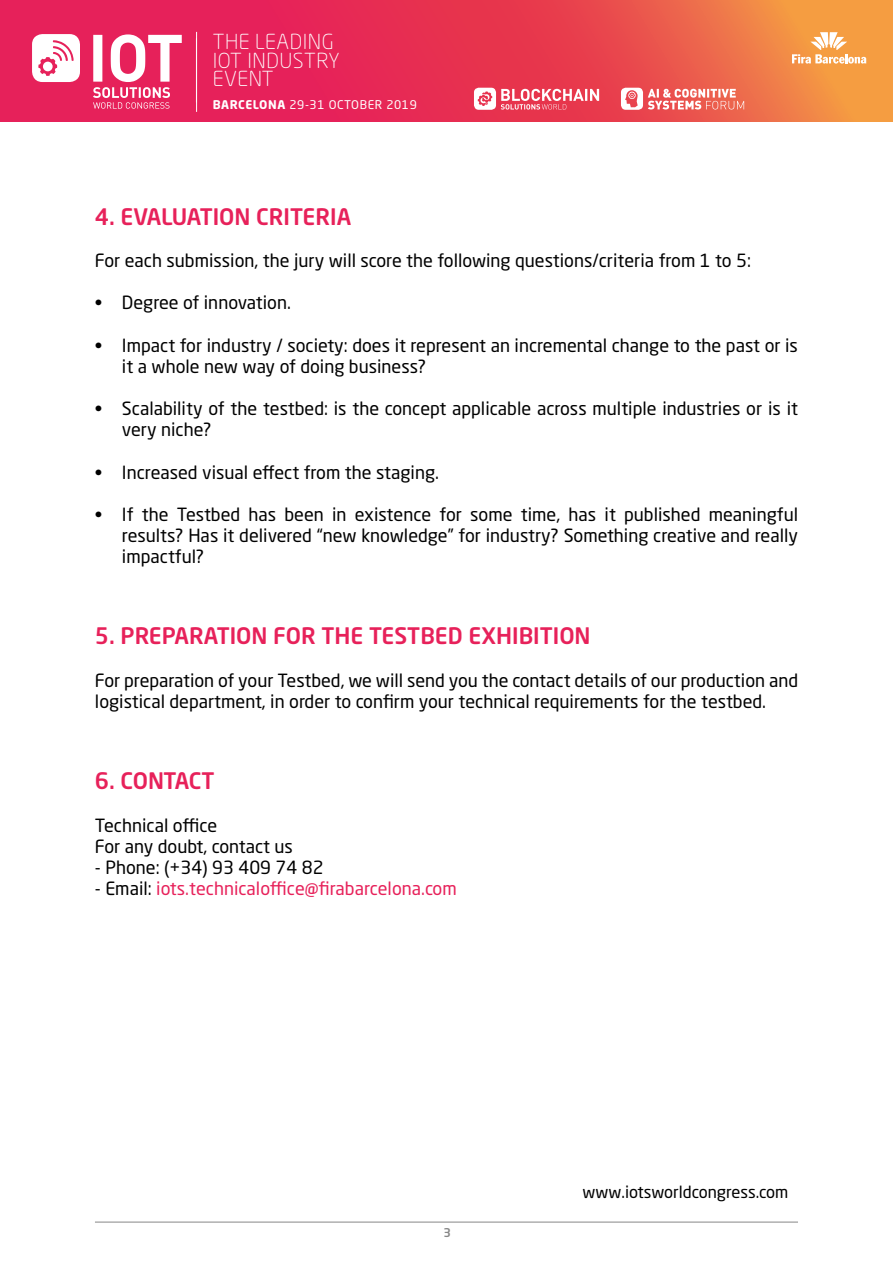
<style>
.page{position:relative;width:893px;height:1263px;background:#fff}
.page>*{position:absolute;margin:0;border:0;box-sizing:border-box;transform-origin:0 0}
.t1{font:500 22.5px "Neo Sans Std";color:#e7215a}
.t2{font:500 22.5px "Neo Sans Std";letter-spacing:-.025em;color:#e7215a}
.t3{font:300 20.55px/18.8px "Neo Sans Std";letter-spacing:.025em;color:#fff}
.t4{font:18px/21px "Neo Sans Std";color:#000}
.t5{font:18px "Neo Sans Std";color:#e7215a}
.t6{font:16.5px "Neo Sans Std";color:#000}
.t7{font:500 12px "Neo Sans Std";color:#878787}
.t8{font:11.85px "Neo Sans Std";letter-spacing:.05em;color:#fff}
.s1{font-weight:700}
.s2{color:#000}
</style>
<div class="page">
<svg style="left:0;top:0;width:893px;height:121px;background:#e94350"></svg>
<svg style="left:792px;top:32px;width:74px;height:32px"></svg>
<hr style="left:95px;top:1221px;width:703px;height:2px;background:#878787">
<svg style="left:621px;top:88px;width:123px;height:22px"></svg>
<svg style="left:474px;top:88px;width:125px;height:22px"></svg>
<svg style="left:29px;top:34px;width:153px;height:75px"></svg>
<hr style="left:196px;top:32px;width:1px;height:80px;background:#fff">
<p class="t3" style="left:213px;top:32px;width:129px">THE LEADING<br>IOT INDUSTRY<br>EVENT</p>
<p class="t8" style="left:213px;top:97px;width:206px"><span class="s1">BARCELONA</span> 29-31 OCTOBER 2019</p>
<p class="t1" style="left:95px;top:202px;width:258px">4. EVALUATION CRITERIA</p>
<p class="t4" style="left:95px;top:250px;width:657px">For each submission, the jury will score the following questions/criteria from 1 to 5:</p>
<p class="t4" style="left:95px;top:292px;width:197px">• Degree of innovation.</p>
<p class="t4" style="left:122px;top:334px;width:677px;text-indent:-27px">• Impact for industry / society: does it represent an incremental change to the past or is it a whole new way of doing business?</p>
<p class="t4" style="left:122px;top:398px;width:678px;text-indent:-27px">• Scalability of the testbed: is the concept applicable across multiple industries or is it very niche?</p>
<p class="t4" style="left:95px;top:461px;width:345px">• Increased visual effect from the staging.</p>
<p class="t4" style="left:122px;top:504px;width:678px;text-align:justify;text-indent:-27px">• If the Testbed has been in existence for some time, has it published meaningful results? Has it delivered “new knowledge” for industry? Something creative and really impactful?</p>
<p class="t1" style="left:95px;top:622px;width:497px">5. PREPARATION FOR THE TESTBED EXHIBITION</p>
<p class="t4" style="left:95px;top:670px;width:705px">For preparation of your Testbed, we will send you the contact details of our production and logistical department, in order to confirm your technical requirements for the testbed.</p>
<p class="t2" style="left:95px;top:766px;width:121px">6. CONTACT</p>
<p class="t4" style="left:95px;top:814px;width:200px">Technical office<br>For any doubt, contact us</p>
<p class="t4" style="left:95px;top:856px;width:230px">- Phone: (+34) 93 409 74 82</p>
<p class="t5" style="left:95px;top:877px;width:363px"><span class="s2">- Email:</span> iots.technicaloffice@firabarcelona.com</p>
<p class="t7" style="left:443px;top:1225px;width:9px">3</p>
<p class="t6" style="left:583px;top:1182px;width:207px">www.iotsworldcongress.com</p>
</div>
